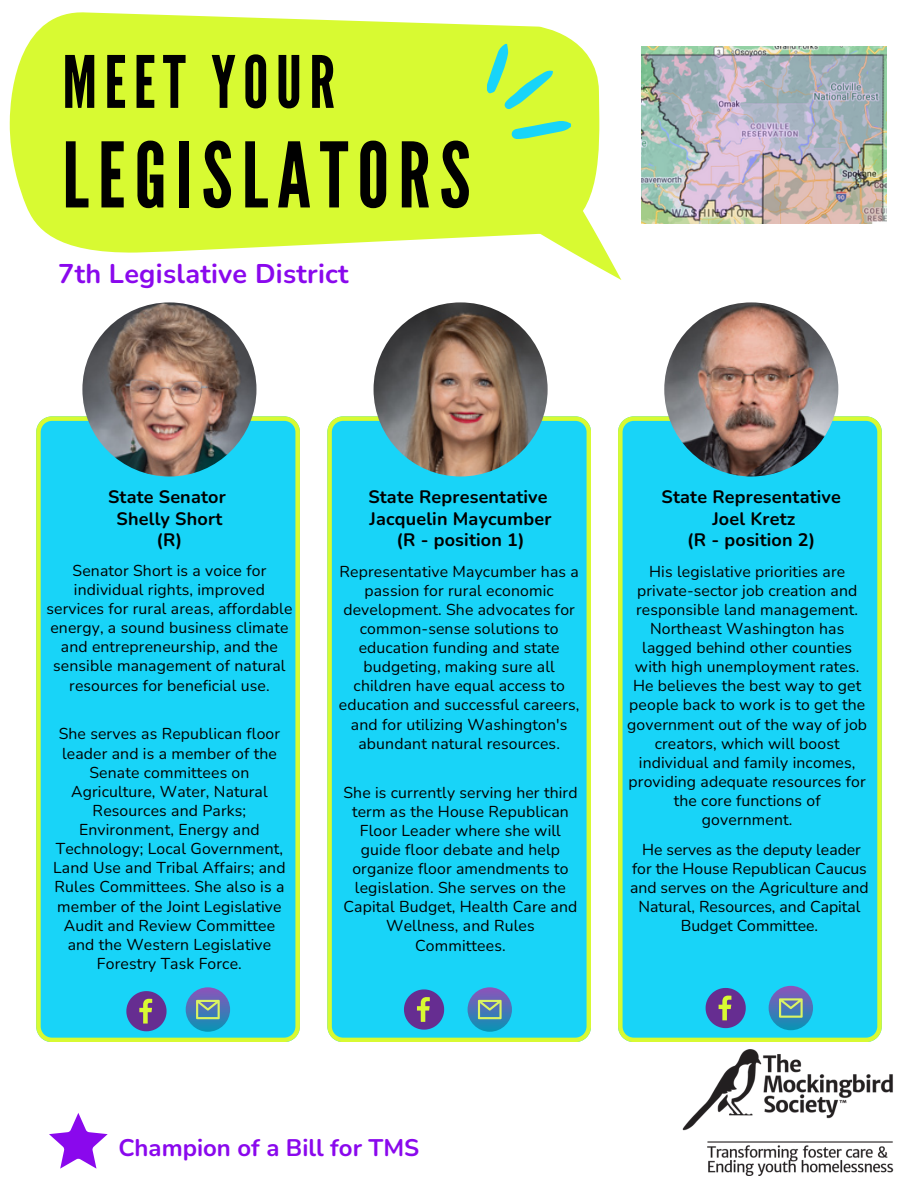
<style>
.page{position:relative;width:918px;height:1188px;background:#fff}
.page>*{position:absolute;margin:0;border:0;box-sizing:border-box;transform-origin:0 0}
.t1{font:90px "League Gothic";letter-spacing:.1em;color:#000}
.t2{font:72px "League Gothic";letter-spacing:.1em;color:#000}
.t3{font:700 27px "Nunito";letter-spacing:.01em;color:#8a08ed}
.t4{font:700 24px "Nunito";color:#8a08ed}
.t5{font:700 18px/21.3px "Nunito";letter-spacing:.01em;color:#000;text-align:center}
.t6{font:15.75px/19.2px "Nunito";letter-spacing:.01em;color:#000;text-align:center}
</style>
<div class="page">
<div style="left:36px;top:416px;width:263px;height:626px;background:#18d4f8"></div>
<img style="left:82px;top:302px;width:174px;height:175px;border-radius:50%">
<div style="left:327px;top:416px;width:264px;height:626px;background:#18d4f8"></div>
<img style="left:374px;top:302px;width:174px;height:175px;border-radius:50%">
<div style="left:618px;top:416px;width:263px;height:626px;background:#18d4f8"></div>
<img style="left:664px;top:302px;width:174px;height:175px;border-radius:50%">
<div style="left:769px;top:986px;width:44px;height:44px;background:linear-gradient(to bottom,#8d53ba,#0b93b5);border-radius:50%"></div>
<svg style="left:779px;top:998px;width:24px;height:20px"></svg>
<svg style="left:706px;top:988px;width:40px;height:40px;background:#61649c"></svg>
<svg style="left:468px;top:987px;width:44px;height:45px"></svg>
<svg style="left:478px;top:1000px;width:24px;height:19px"></svg>
<svg style="left:404px;top:989px;width:40px;height:41px;background:#5f669e"></svg>
<svg style="left:186px;top:987px;width:44px;height:45px"></svg>
<svg style="left:196px;top:1000px;width:24px;height:19px"></svg>
<svg style="left:126px;top:991px;width:41px;height:40px;background:#5f669f"></svg>
<img style="left:641px;top:47px;width:245px;height:176px">
<svg style="left:10px;top:12px;width:590px;height:241px"></svg>
<div style="left:33px;top:21px;width:557px;height:218px;background:#d8fa32"></div>
<svg style="left:484px;top:168px;width:137px;height:112px"></svg>
<svg style="left:485px;top:43px;width:88px;height:97px;background:#b2f258"></svg>
<img style="left:682px;top:1050px;width:212px;height:126px">
<svg style="left:49px;top:1113px;width:59px;height:56px"></svg>
<p class="t2" style="left:62px;top:41px;width:274px">MEET YOUR</p>
<h5 class="t1" style="left:62px;top:123px;width:410px">LEGISLATORS</h5>
<p class="t3" style="left:58px;top:255px;width:292px">7th Legislative District</p>
<h1 class="t5" style="left:108px;top:487px;width:119px">State Senator<br>Shelly Short (R)</h1>
<h2 class="t5" style="left:368px;top:487px;width:185px">State Representative<br>Jacquelin Maycumber (R - position 1)</h2>
<p class="t5" style="left:662px;top:487px;width:181px">State Representative<br>Joel Kretz<br>(R - position 2)</p>
<p class="t6" style="left:46px;top:561px;width:247px">Senator Short is a voice for individual rights, improved services for rural areas, affordable energy, a sound business climate and entrepreneurship, and the sensible management of natural resources for beneficial use.</p>
<h5 class="t6" style="left:53px;top:725px;width:234px">She serves as Republican floor leader and is a member of the<br>Senate committees on<br>Agriculture, Water, Natural<br>Resources and Parks;<br>Environment, Energy and<br>Technology; Local Government,<br>Land Use and Tribal Affairs; and<br>Rules Committees. She also is a member of the Joint Legislative<br>Audit and Review Committee and the Western Legislative<br>Forestry Task Force.</h5>
<h3 class="t6" style="left:339px;top:562px;width:242px">Representative Maycumber has a passion for rural economic development. She advocates for common-sense solutions to education funding and state budgeting, making sure all children have equal access to education and successful careers, and for utilizing Washington's abundant natural resources.</h3>
<p class="t6" style="left:627px;top:562px;width:241px">His legislative priorities are private-sector job creation and responsible land management.<br>Northeast Washington has lagged behind other counties with high unemployment rates.<br>He believes the best way to get people back to work is to get the government out of the way of job creators, which will boost individual and family incomes, providing adequate resources for the core functions of government.</p>
<p class="t6" style="left:343px;top:783px;width:236px">She is currently serving her third term as the House Republican<br>Floor Leader where she will guide floor debate and help organize floor amendments to legislation. She serves on the<br>Capital Budget, Health Care and<br>Wellness, and Rules<br>Committees.</p>
<p class="t6" style="left:630px;top:840px;width:240px">He serves as the deputy leader for the House Republican Caucus and serves on the Agriculture and<br>Natural, Resources, and Capital<br>Budget Committee.</p>
<p class="t4" style="left:118px;top:1132px;width:302px">Champion of a Bill for TMS</p>
</div>
